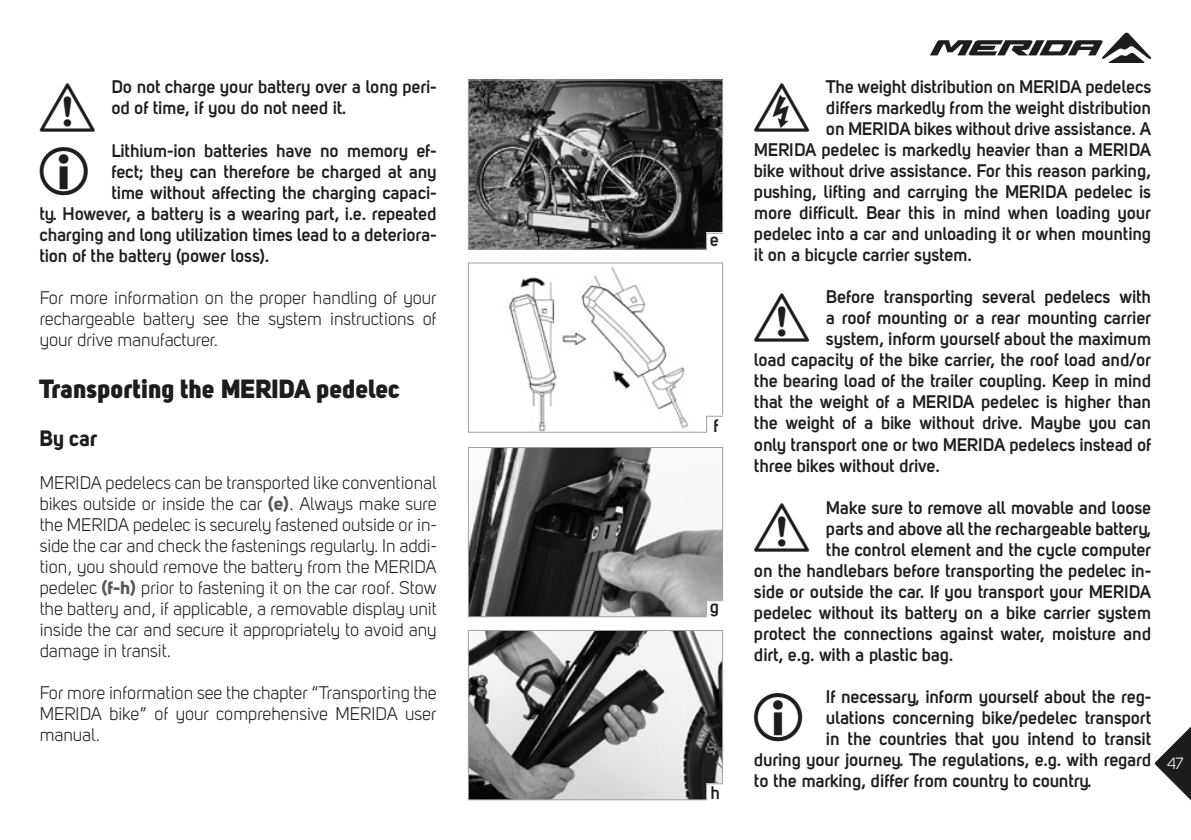
<style>
.page{position:relative;width:1191px;height:840px;background:#fff}
.page>*{position:absolute;margin:0;border:0;box-sizing:border-box;transform-origin:0 0}
.t1{font:48.6px "Picto";color:#1d1d1b}
.t2{font:48.2px "Picto";color:#1d1d1b}
.t3{font:26px "Uni Sans Heavy";color:#1d1d1b}
.t4{font:22px "Uni Sans Bold";color:#1d1d1b}
.t5{font:700 18px/21px "Uni Sans Semi";color:#1d1d1b}
.t6{font:18px/21px "Uni Sans Book";color:#1d1d1b;text-align:justify}
.t7{font:16px "Uni Sans Book";color:#fff}
.s1{font-family:"Uni Sans Bold";color:#575756}
</style>
<div class="page">
<svg style="left:1154px;top:726px;width:37px;height:73px"></svg>
<svg style="left:930px;top:33px;width:221px;height:30px"></svg>
<img style="left:509px;top:267px;width:179px;height:163px">
<div style="left:468px;top:262px;width:255px;height:170px;border:1px solid #a0a09f"></div>
<img style="left:470px;top:448px;width:251px;height:167px">
<div style="left:468px;top:446px;width:255px;height:171px;border:1px solid #a0a09f"></div>
<img style="left:470px;top:81px;width:251px;height:166px">
<div style="left:468px;top:79px;width:255px;height:170px;border:1px solid #a0a09f"></div>
<img style="left:470px;top:631px;width:251px;height:166px">
<div style="left:468px;top:629px;width:255px;height:170px;border:1px solid #a0a09f"></div>
<svg style="left:705px;top:232px;width:18px;height:18px"></svg>
<svg style="left:705px;top:415px;width:18px;height:18px"></svg>
<svg style="left:705px;top:599px;width:19px;height:19px"></svg>
<svg style="left:705px;top:782px;width:19px;height:18px"></svg>
<h2 class="t2" style="left:40px;top:83px;width:42px">A</h2>
<p class="t5" style="left:112px;top:76px;width:326px">Do not charge your battery over a long peri&shy;od of time, if you do not need it.</p>
<h1 class="t1" style="left:40px;top:147px;width:42px">I</h1>
<p class="t5" style="left:112px;top:140px;width:326px">Lithium-ion batteries have no memory ef-</p>
<p class="t5" style="left:112px;top:161px;width:326px">fect; they can therefore be charged at any</p>
<p class="t5" style="left:112px;top:182px;width:326px">time without affecting the charging capaci-</p>
<p class="t5" style="left:40px;top:203px;width:398px">ty. However, a battery is a wearing part, i.e. repeated</p>
<p class="t5" style="left:40px;top:224px;width:398px">charging and long utilization times lead to a deteriora-</p>
<p class="t5" style="left:40px;top:245px;width:231px">tion of the battery (power loss).</p>
<p class="t6" style="left:40px;top:287px;width:398px">For more information on the proper handling of your rechargeable battery see the system instructions of your drive manufacturer.</p>
<h3 class="t3" style="left:40px;top:373px;width:362px">Transporting the MERIDA pedelec</h3>
<p class="t4" style="left:40px;top:425px;width:60px">By car</p>
<p class="t6" style="left:40px;top:471px;width:398px">MERIDA pedelecs can be transported like conventional bikes outside or inside the car <span class="s1">(e)</span>. Always make sure the MERIDA pedelec is securely fastened outside or in&shy;side the car and check the fastenings regularly. In addi&shy;tion, you should remove the battery from the MERIDA pedelec <span class="s1">(f-h)</span> prior to fastening it on the car roof. Stow the battery and, if applicable, a removable display unit inside the car and secure it appropriately to avoid any damage in transit.</p>
<p class="t6" style="left:40px;top:681px;width:398px">For more information see the chapter “Transporting the MERIDA bike” of your comprehensive MERIDA user manual.</p>
<p class="t5" style="left:710px;top:229px;width:10px">e</p>
<p class="t5" style="left:713px;top:414px;width:6px">f</p>
<p class="t5" style="left:710px;top:595px;width:11px">g</p>
<p class="t5" style="left:711px;top:781px;width:11px">h</p>
<h2 class="t2" style="left:754px;top:83px;width:42px">G</h2>
<p class="t5" style="left:826px;top:76px;width:326px">The weight distribution on MERIDA pedelecs</p>
<p class="t5" style="left:826px;top:97px;width:326px">differs markedly from the weight distribution</p>
<p class="t5" style="left:826px;top:118px;width:326px">on MERIDA bikes without drive assistance. A</p>
<p class="t5" style="left:754px;top:139px;width:398px">MERIDA pedelec is markedly heavier than a MERIDA</p>
<p class="t5" style="left:754px;top:160px;width:398px">bike without drive assistance. For this reason parking,</p>
<p class="t5" style="left:754px;top:181px;width:398px">pushing, lifting and carrying the MERIDA pedelec is</p>
<p class="t5" style="left:754px;top:202px;width:398px">more difficult. Bear this in mind when loading your</p>
<p class="t5" style="left:754px;top:223px;width:398px">pedelec into a car and unloading it or when mounting</p>
<p class="t5" style="left:754px;top:244px;width:219px">it on a bicycle carrier system.</p>
<h2 class="t2" style="left:754px;top:293px;width:42px">A</h2>
<p class="t5" style="left:826px;top:286px;width:326px">Before transporting several pedelecs with</p>
<p class="t5" style="left:826px;top:307px;width:326px">a roof mounting or a rear mounting carrier</p>
<p class="t5" style="left:826px;top:328px;width:326px">system, inform yourself about the maximum</p>
<p class="t5" style="left:754px;top:349px;width:398px">load capacity of the bike carrier, the roof load and/or</p>
<p class="t5" style="left:754px;top:370px;width:398px">the bearing load of the trailer coupling. Keep in mind</p>
<p class="t5" style="left:754px;top:391px;width:398px">that the weight of a MERIDA pedelec is higher than</p>
<p class="t5" style="left:754px;top:412px;width:398px">the weight of a bike without drive. Maybe you can</p>
<p class="t5" style="left:754px;top:433px;width:398px">only transport one or two MERIDA pedelecs instead of</p>
<p class="t5" style="left:754px;top:454px;width:187px">three bikes without drive.</p>
<h2 class="t2" style="left:754px;top:503px;width:42px">A</h2>
<p class="t5" style="left:826px;top:496px;width:326px">Make sure to remove all movable and loose</p>
<p class="t5" style="left:826px;top:517px;width:326px">parts and above all the rechargeable battery,</p>
<p class="t5" style="left:826px;top:538px;width:326px">the control element and the cycle computer</p>
<p class="t5" style="left:754px;top:559px;width:398px">on the handlebars before transporting the pedelec in-</p>
<p class="t5" style="left:754px;top:580px;width:398px">side or outside the car. If you transport your MERIDA</p>
<p class="t5" style="left:754px;top:601px;width:398px">pedelec without its battery on a bike carrier system</p>
<p class="t5" style="left:754px;top:622px;width:398px">protect the connections against water, moisture and</p>
<p class="t5" style="left:754px;top:643px;width:201px">dirt, e.g. with a plastic bag.</p>
<h1 class="t1" style="left:754px;top:692px;width:42px">I</h1>
<p class="t5" style="left:826px;top:685px;width:326px">If necessary, inform yourself about the reg-</p>
<p class="t5" style="left:826px;top:706px;width:326px">ulations concerning bike/pedelec transport</p>
<p class="t5" style="left:826px;top:727px;width:326px">in the countries that you intend to transit</p>
<p class="t5" style="left:754px;top:748px;width:398px">during your journey. The regulations, e.g. with regard</p>
<p class="t5" style="left:754px;top:769px;width:339px">to the marking, differ from country to country.</p>
<p class="t7" style="left:1167px;top:753px;width:18px">47</p>
</div>
